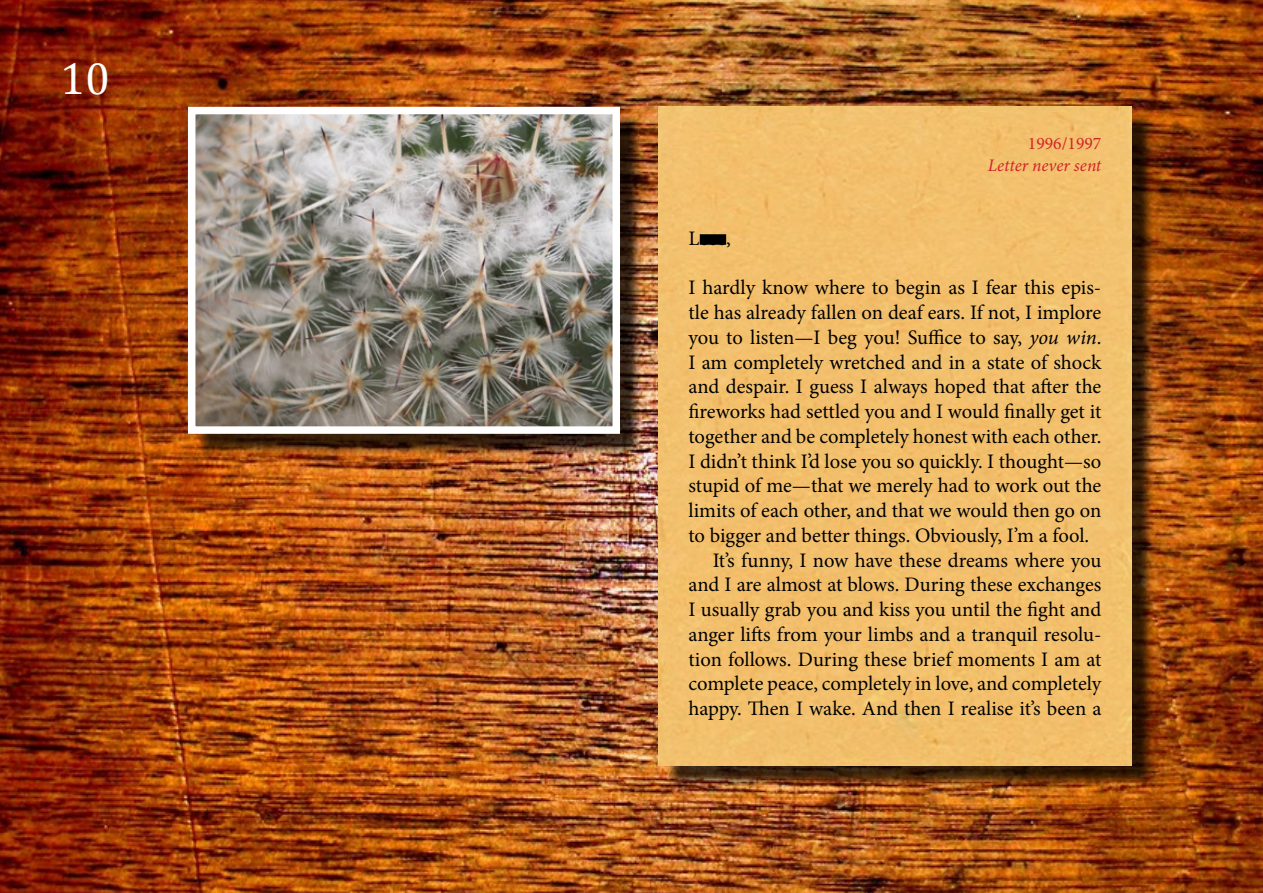
<style>
.page{position:relative;width:1263px;height:893px;background:#fff}
.page>*{position:absolute;margin:0;border:0;box-sizing:border-box;transform-origin:0 0}
.t1{font:45px "Cambria";color:#fff}
.t2{font:20.7px "Minion Pro";letter-spacing:-.005em;color:#000}
.t3{font:italic 17.7px "Minion Pro";color:#d2232a}
.t4{font:17.7px "Minion Pro";color:#d2232a}
.s1{font-style:italic}
</style>
<div class="page">
<img style="left:0;top:0;width:1263px;height:893px">
<div style="left:665px;top:113px;width:489px;height:676px;background:#000;opacity:.75"></div>
<div style="left:659px;top:106px;width:472px;height:659px;background:#f2c06c"></div>
<div style="left:195px;top:114px;width:448px;height:343px;background:#000;opacity:.75"></div>
<img style="left:197px;top:116px;width:414px;height:309px">
<div style="left:188px;top:107px;width:432px;height:327px;border:8px solid #fff"></div>
<div style="left:700px;top:234px;width:26px;height:11px;background:#000"></div>
<h1 class="t1" style="left:60px;top:52px;width:51px">10</h1>
<p class="t4" style="left:1028px;top:131px;width:75px">1996/1997</p>
<p class="t3" style="left:988px;top:153px;width:115px">Letter never sent</p>
<p class="t2" style="left:688px;top:224px;width:44px">Leee,</p>
<p class="t2" style="left:688px;top:274px;width:414px">I hardly know where to begin as I fear this epis-</p>
<p class="t2" style="left:688px;top:299px;width:414px">tle has already fallen on deaf ears. If not, I implore</p>
<p class="t2" style="left:688px;top:323px;width:414px">you to listen—I beg you! Suffice to say, <span class="s1">you win</span>.</p>
<p class="t2" style="left:688px;top:348px;width:414px">I am completely wretched and in a state of shock</p>
<p class="t2" style="left:688px;top:373px;width:414px">and despair. I guess I always hoped that after the</p>
<p class="t2" style="left:688px;top:398px;width:414px">fireworks had settled you and I would finally get it</p>
<p class="t2" style="left:688px;top:422px;width:414px">together and be completely honest with each other.</p>
<p class="t2" style="left:688px;top:447px;width:414px">I didn’t think I’d lose you so quickly. I thought—so</p>
<p class="t2" style="left:688px;top:472px;width:414px">stupid of me—that we merely had to work out the</p>
<p class="t2" style="left:688px;top:497px;width:414px">limits of each other, and that we would then go on</p>
<p class="t2" style="left:688px;top:521px;width:402px">to bigger and better things. Obviously, I’m a fool.</p>
<p class="t2" style="left:713px;top:546px;width:390px">It’s funny, I now have these dreams where you</p>
<p class="t2" style="left:688px;top:571px;width:414px">and I are almost at blows. During these exchanges</p>
<p class="t2" style="left:688px;top:596px;width:414px">I usually grab you and kiss you until the fight and</p>
<p class="t2" style="left:688px;top:620px;width:414px">anger lifts from your limbs and a tranquil resolu-</p>
<p class="t2" style="left:688px;top:645px;width:414px">tion follows. During these brief moments I am at</p>
<p class="t2" style="left:688px;top:670px;width:414px">complete peace, completely in love, and completely</p>
<p class="t2" style="left:688px;top:695px;width:414px">happy. Then I wake. And then I realise it’s been a</p>
</div>
